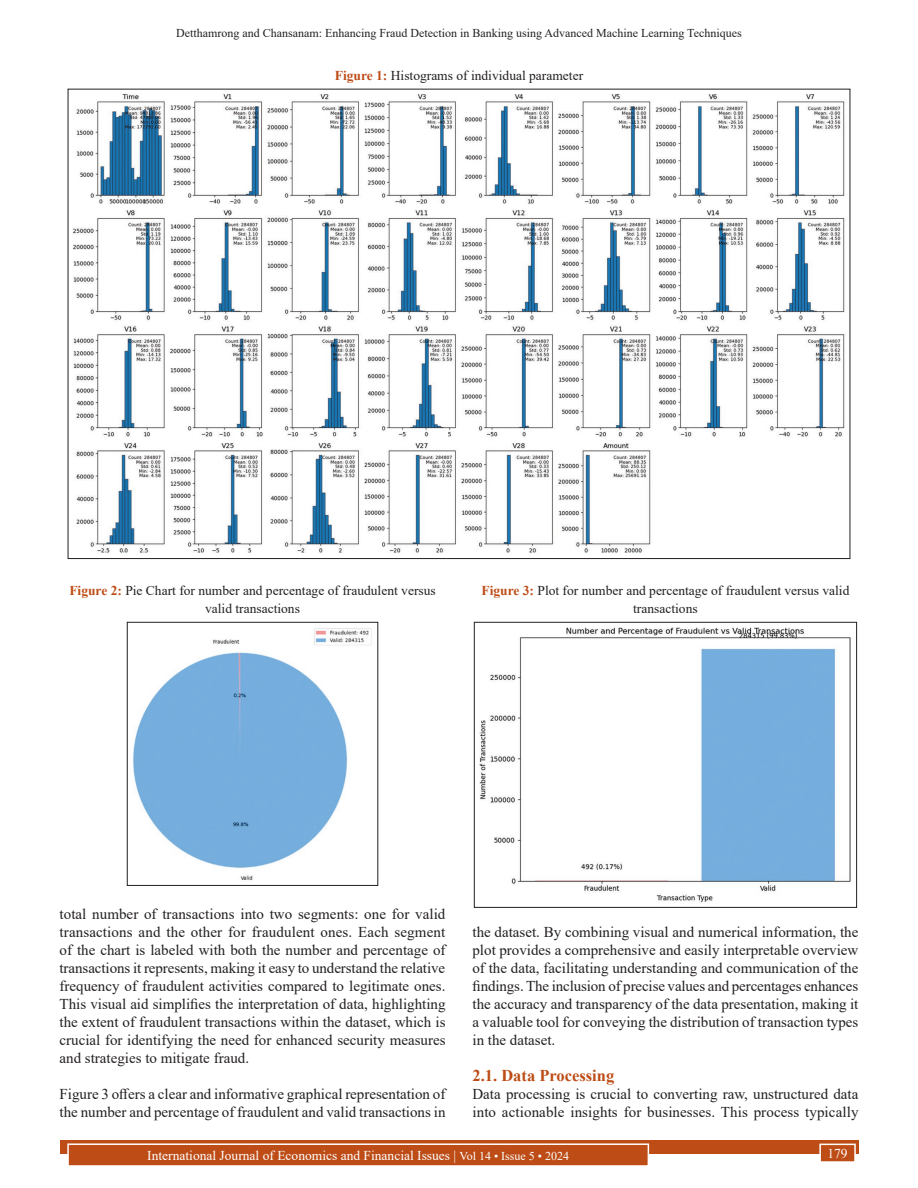
<style>
.page{position:relative;width:918px;height:1188px;background:#fff}
.page>*{position:absolute;margin:0;border:0;box-sizing:border-box;transform-origin:0 0}
.t1{font:700 16.5px "Times New Roman";color:#bd4c16}
.t2{font:15px/18px "Times New Roman";color:#231f20;text-align:justify}
.t3{font:13.5px/18px "Times New Roman";color:#231f20;text-align:center}
.t4{font:13.5px "Times New Roman";color:#fff}
.t5{font:12px "Times New Roman";color:#231f20}
.s1{font-weight:700;color:#bd4c16}
.s2{font-size:12px}
</style>
<div class="page">
<div style="left:60px;top:1140px;width:798px;height:13px;background:#bd4c16"></div>
<div style="left:68px;top:1144px;width:580px;height:22px;background:#bd4c16"></div>
<div style="left:67px;top:1143px;width:582px;height:24px;border:2px solid #fff"></div>
<div style="left:820px;top:1144px;width:35px;height:18px;background:#bd4c16"></div>
<div style="left:819px;top:1144px;width:37px;height:19px;border:2px solid #fff"></div>
<img style="left:133px;top:628px;width:239px;height:253px">
<div style="left:127px;top:622px;width:251px;height:264px;border:1px solid #231f20"></div>
<img style="left:73px;top:94px;width:773px;height:459px">
<img style="left:479px;top:627px;width:372px;height:275px">
<div style="left:474px;top:622px;width:383px;height:286px;border:1px solid #231f20"></div>
<p class="t5" style="left:176px;top:25px;width:567px">Detthamrong and Chansanam: Enhancing Fraud Detection in Banking using Advanced Machine Learning Techniques</p>
<p class="t3" style="left:335px;top:66px;width:250px"><span class="s1">Figure 1:</span> Histograms of individual parameter</p>
<p class="t3" style="left:69px;top:581px;width:368px"><span class="s1">Figure 2:</span> Pie Chart for number and percentage of fraudulent versus valid transactions</p>
<p class="t3" style="left:482px;top:581px;width:369px"><span class="s1">Figure 3:</span> Plot for number and percentage of fraudulent versus valid transactions</p>
<p class="t2" style="left:60px;top:905px;width:387px">total number of transactions into two segments: one for valid transactions and the other for fraudulent ones. Each segment of the chart is labeled with both the number and percentage of transactions it represents, making it easy to understand the relative frequency of fraudulent activities compared to legitimate ones.<br>This visual aid simplifies the interpretation of data, highlighting the extent of fraudulent transactions within the dataset, which is crucial for identifying the need for enhanced security measures and strategies to mitigate fraud.</p>
<p class="t2" style="left:60px;top:1085px;width:387px">Figure 3 offers a clear and informative graphical representation of the number and percentage of fraudulent and valid transactions in</p>
<p class="t2" style="left:472px;top:923px;width:387px">the dataset. By combining visual and numerical information, the plot provides a comprehensive and easily interpretable overview of the data, facilitating understanding and communication of the findings. The inclusion of precise values and percentages enhances the accuracy and transparency of the data presentation, making it a valuable tool for conveying the distribution of transaction types in the dataset.</p>
<p class="t1" style="left:472px;top:1064px;width:143px">2.1. Data Processing</p>
<p class="t2" style="left:472px;top:1085px;width:388px">Data processing is crucial to converting raw, unstructured data into actionable insights for businesses. This process typically</p>
<p class="t4" style="left:147px;top:1146px;width:423px">International Journal of Economics and Financial Issues | <span class="s2">Vol 14 • Issue 5 • 2024</span></p>
<p class="t4" style="left:827px;top:1144px;width:22px">179</p>
</div>
